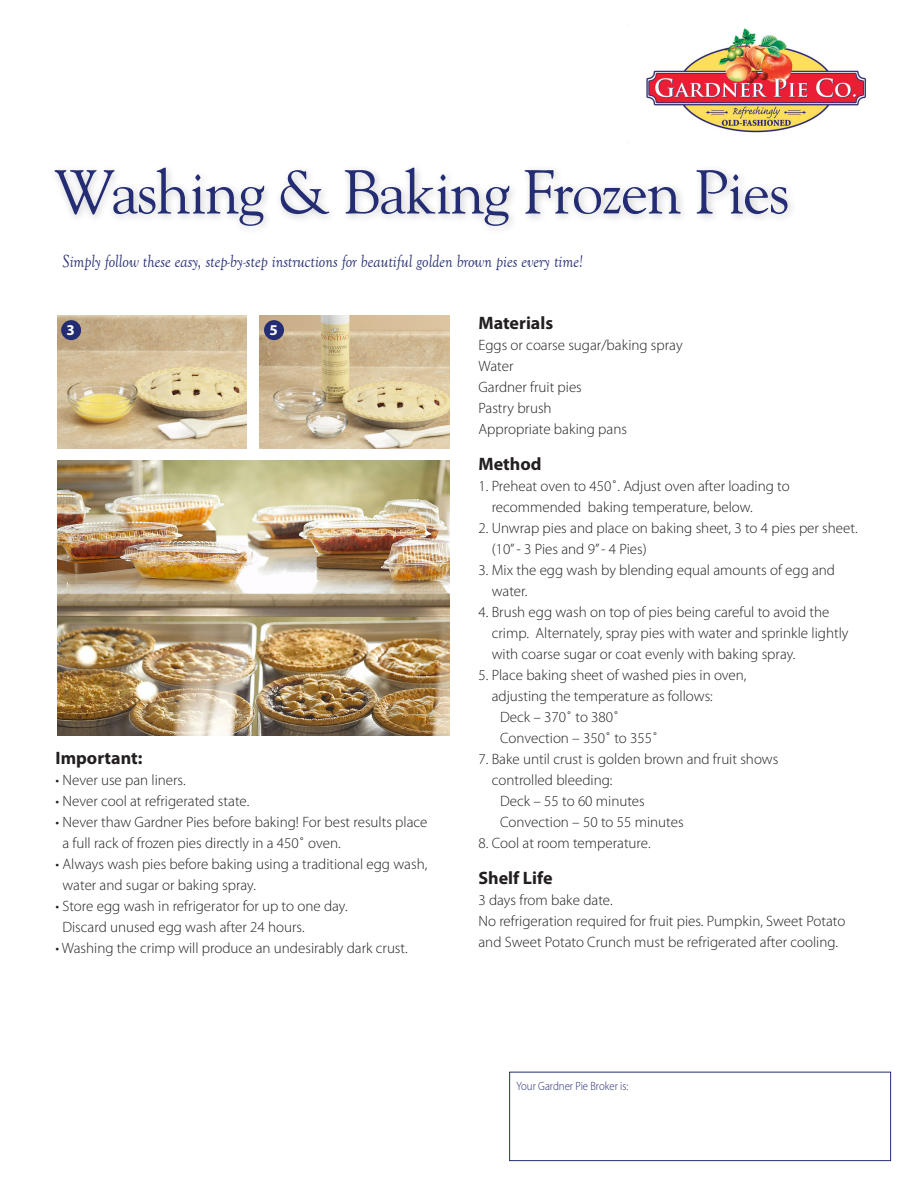
<style>
.page{position:relative;width:918px;height:1188px;background:#fff}
.page>*{position:absolute;margin:0;border:0;box-sizing:border-box;transform-origin:0 0}
.t1{font:61.5px "Goudy";letter-spacing:-.02em;color:#242d73}
.t2{font:italic 18px "Goudy Old Style T";color:#242d73;scale:.9 1}
.t3{font:700 18px "Myriad Pro";color:#231f20}
.t4{font:300 15px/21px "Myriad Pro";color:#231f20}
.t5{font:700 15px "Myriad Pro";color:#fff}
.t6{font:300 12px "Myriad Pro";color:#242d73;scale:.9 1}
</style>
<div class="page">
<img style="left:646px;top:28px;width:221px;height:105px">
<div style="left:48px;top:161px;width:748px;height:74px;background:#231f20;opacity:.25"></div>
<img style="left:57px;top:315px;width:190px;height:133px">
<div style="left:61px;top:320px;width:20px;height:20px;background:#242d73;border-radius:50%"></div>
<img style="left:260px;top:315px;width:190px;height:133px">
<div style="left:264px;top:320px;width:20px;height:20px;background:#242d73;border-radius:50%"></div>
<img style="left:57px;top:461px;width:393px;height:274px">
<div style="left:509px;top:1072px;width:382px;height:89px;border:1px solid #242d73"></div>
<p class="t1" style="left:54px;top:154px;width:737px">Washing &amp; Baking Frozen Pies</p>
<p class="t2" style="left:63px;top:251px;width:580px">Simply follow these easy, step-by-step instructions for beautiful golden brown pies every time!</p>
<p class="t5" style="left:67px;top:320px;width:10px">3</p>
<p class="t5" style="left:269px;top:320px;width:10px">5</p>
<p class="t3" style="left:56px;top:746px;width:88px">Important:</p>
<p class="t4" style="left:56px;top:769px;width:132px">• Never use pan liners.</p>
<p class="t4" style="left:56px;top:790px;width:195px">• Never cool at refrigerated state.</p>
<p class="t4" style="left:62px;top:811px;width:367px;text-indent:-7px">• Never thaw Gardner Pies before baking! For best results place a full rack of frozen pies directly in a 450˚ oven.</p>
<p class="t4" style="left:62px;top:853px;width:366px;text-indent:-7px">• Always wash pies before baking using a traditional egg wash, water and sugar or baking spray.</p>
<p class="t4" style="left:62px;top:895px;width:287px;text-indent:-7px">• Store egg wash in refrigerator for up to one day.<br>Discard unused egg wash after 24 hours.</p>
<p class="t4" style="left:56px;top:937px;width:354px">• Washing the crimp will produce an undesirably dark crust.</p>
<p class="t3" style="left:478px;top:311px;width:76px">Materials</p>
<p class="t4" style="left:478px;top:334px;width:206px">Eggs or coarse sugar/baking spray</p>
<p class="t4" style="left:478px;top:355px;width:36px">Water</p>
<p class="t4" style="left:478px;top:376px;width:105px">Gardner fruit pies</p>
<p class="t4" style="left:478px;top:397px;width:75px">Pastry brush</p>
<p class="t4" style="left:478px;top:418px;width:150px">Appropriate baking pans</p>
<p class="t3" style="left:478px;top:452px;width:65px">Method</p>
<p class="t4" style="left:492px;top:475px;width:299px;text-indent:-13px">1. Preheat oven to 450˚. Adjust oven after loading to recommended baking temperature, below.</p>
<p class="t4" style="left:492px;top:517px;width:367px;text-indent:-13px">2. Unwrap pies and place on baking sheet, 3 to 4 pies per sheet. (10” - 3 Pies and 9” - 4 Pies)</p>
<p class="t4" style="left:492px;top:559px;width:345px;text-indent:-13px">3. Mix the egg wash by blending equal amounts of egg and water.</p>
<p class="t4" style="left:492px;top:601px;width:358px;text-indent:-13px">4. Brush egg wash on top of pies being careful to avoid the crimp. Alternately, spray pies with water and sprinkle lightly with coarse sugar or coat evenly with baking spray.</p>
<p class="t4" style="left:492px;top:664px;width:256px;text-indent:-13px">5. Place baking sheet of washed pies in oven, adjusting the temperature as follows:</p>
<p class="t4" style="left:500px;top:706px;width:121px">Deck – 370˚ to 380˚</p>
<p class="t4" style="left:500px;top:727px;width:160px">Convection – 350˚ to 355˚</p>
<p class="t4" style="left:492px;top:748px;width:288px;text-indent:-13px">7. Bake until crust is golden brown and fruit shows controlled bleeding:</p>
<p class="t4" style="left:500px;top:790px;width:146px">Deck – 55 to 60 minutes</p>
<p class="t4" style="left:500px;top:811px;width:185px">Convection – 50 to 55 minutes</p>
<p class="t4" style="left:478px;top:832px;width:174px">8. Cool at room temperature.</p>
<p class="t3" style="left:478px;top:866px;width:76px">Shelf Life</p>
<p class="t4" style="left:478px;top:889px;width:136px">3 days from bake date.</p>
<p class="t4" style="left:478px;top:910px;width:369px">No refrigeration required for fruit pies. Pumpkin, Sweet Potato and Sweet Potato Crunch must be refrigerated after cooling.</p>
<p class="t6" style="left:516px;top:1080px;width:126px">Your Gardner Pie Broker is:</p>
</div>
